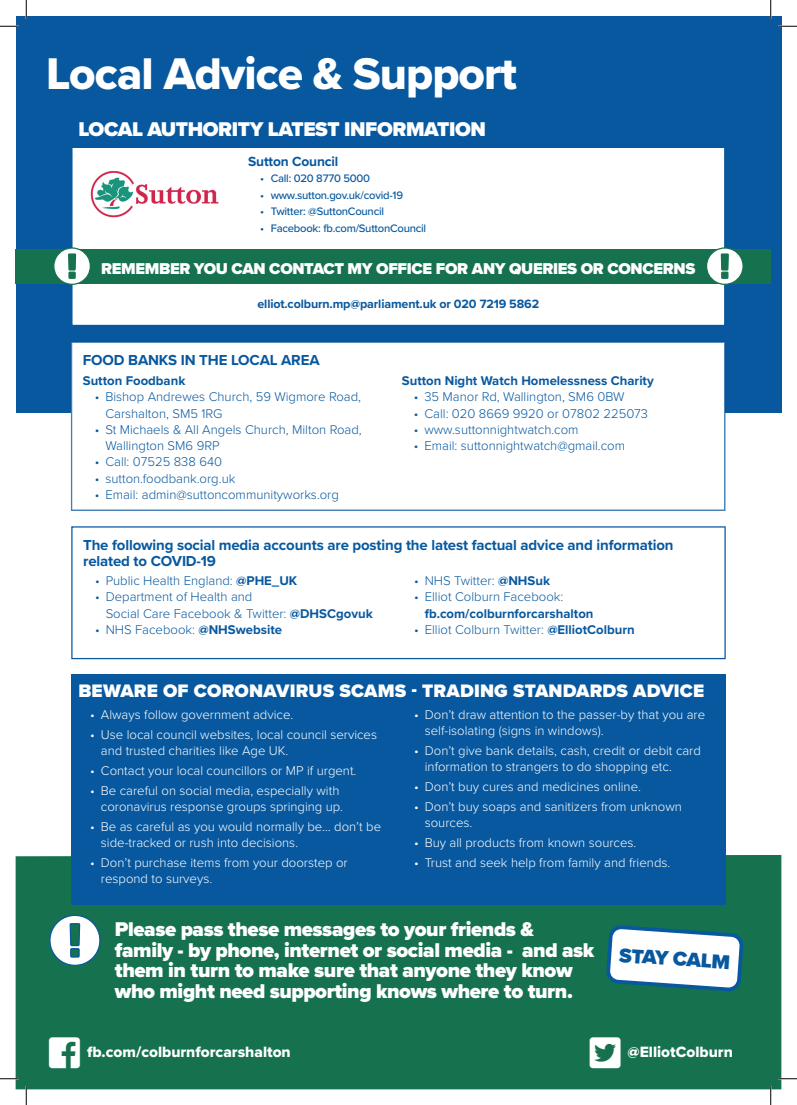
<style>
.page{position:relative;width:797px;height:1105px;background:#fff}
.page>*{position:absolute;margin:0;border:0;box-sizing:border-box;transform-origin:0 0}
.t1{font:46px "Proxima Nova Extrabld";letter-spacing:-.02em;color:#fff}
.t2{font:900 20.62px/20.6px "Proxima Nova";letter-spacing:-.02em;color:#fff}
.t3{font:900 20.62px "Proxima Nova";color:#07589f}
.t4{font:900 18.75px "Proxima Nova";letter-spacing:.01em;color:#fff}
.t5{font:900 16.25px "Proxima Nova";letter-spacing:-.02em;color:#fff}
.t6{font:15.5px "Proxima Nova Extrabld";color:#fff}
.t7{font:700 15px/16.2px "Proxima Nova";letter-spacing:-.01em;color:#07589f}
.t8{font:700 13.75px "Proxima Nova";letter-spacing:-.01em;color:#07589f}
.t9{font:300 13.12px/16.2px "Proxima Nova";color:#fff}
.t10{font:300 13.12px/16.2px "Proxima Nova";color:#07589f}
.t11{font:700 13.12px "Proxima Nova";color:#07589f}
.t12{font:700 12.5px "Proxima Nova";letter-spacing:-.01em;color:#07589f}
.t13{font:500 11.25px "Proxima Nova";letter-spacing:-.02em;color:#07589f}
.s1{font-weight:700}
</style>
<div class="page">
<div style="left:16px;top:16px;width:765px;height:396px;background:#07589f"></div>
<div style="left:16px;top:855px;width:765px;height:234px;background:#16714f"></div>
<div style="left:71px;top:675px;width:654px;height:230px;background:#07589f"></div>
<svg style="left:71px;top:526px;width:654px;height:133px"></svg>
<div style="left:72px;top:148px;width:653px;height:177px;background:#fff"></div>
<svg style="left:72px;top:342px;width:652px;height:168px"></svg>
<img style="left:83px;top:156px;width:143px;height:76px">
<svg style="left:49px;top:915px;width:51px;height:51px"></svg>
<svg style="left:606px;top:925px;width:137px;height:67px"></svg>
<div style="left:16px;top:249px;width:754px;height:34px;background:#16714f"></div>
<svg style="left:53px;top:247px;width:38px;height:38px"></svg>
<svg style="left:706px;top:247px;width:37px;height:38px"></svg>
<svg style="left:0;top:25px;width:19px;height:2px"></svg>
<svg style="left:778px;top:25px;width:19px;height:2px"></svg>
<svg style="left:0;top:1078px;width:19px;height:1px"></svg>
<svg style="left:778px;top:1078px;width:19px;height:1px"></svg>
<svg style="left:25px;top:0;width:2px;height:19px"></svg>
<svg style="left:25px;top:1086px;width:2px;height:19px"></svg>
<svg style="left:770px;top:0;width:1px;height:19px"></svg>
<svg style="left:770px;top:1086px;width:1px;height:19px"></svg>
<svg style="left:49px;top:1037px;width:31px;height:31px"></svg>
<svg style="left:87px;top:1047px;width:14px;height:11px"></svg>
<svg style="left:590px;top:1037px;width:30px;height:31px"></svg>
<h1 class="t1" style="left:46px;top:40px;width:472px">Local Advice &amp; Support</h1>
<h2 class="t2" style="left:78px;top:118px;width:409px">LOCAL AUTHORITY LATEST INFORMATION</h2>
<p class="t8" style="left:248px;top:151px;width:92px">Sutton Council</p>
<p class="t13" style="left:260px;top:170px;width:112px">• Call: 020 8770 5000</p>
<p class="t13" style="left:260px;top:187px;width:144px">• www.sutton.gov.uk/covid-19</p>
<p class="t13" style="left:260px;top:203px;width:125px">• Twitter: @SuttonCouncil</p>
<p class="t13" style="left:260px;top:219px;width:168px">• Facebook: fb.com/SuttonCouncil</p>
<p class="t5" style="left:101px;top:256px;width:595px">REMEMBER YOU CAN CONTACT MY OFFICE FOR ANY QUERIES OR CONCERNS</p>
<p class="t12" style="left:257px;top:294px;width:283px">elliot.colburn.mp@parliament.uk or 020 7219 5862</p>
<p class="t7" style="left:83px;top:352px;width:238px">FOOD BANKS IN THE LOCAL AREA</p>
<p class="t11" style="left:83px;top:371px;width:104px">Sutton Foodbank</p>
<p class="t10" style="left:105px;top:388px;width:257px;text-indent:-11px">• Bishop Andrewes Church, 59 Wigmore Road,<br>Carshalton, SM5 1RG</p>
<p class="t10" style="left:105px;top:421px;width:258px;text-indent:-11px">• St Michaels &amp; All Angels Church, Milton Road,<br>Wallington SM6 9RP</p>
<p class="t10" style="left:95px;top:453px;width:129px">• Call: 07525 838 640</p>
<p class="t10" style="left:95px;top:469px;width:142px">• sutton.foodbank.org.uk</p>
<p class="t10" style="left:95px;top:486px;width:246px">• Email: admin@suttoncommunityworks.org</p>
<p class="t11" style="left:402px;top:371px;width:253px">Sutton Night Watch Homelessness Charity</p>
<p class="t10" style="left:414px;top:388px;width:212px">• 35 Manor Rd, Wallington, SM6 0BW</p>
<p class="t10" style="left:414px;top:404px;width:236px">• Call: 020 8669 9920 or 07802 225073</p>
<p class="t10" style="left:414px;top:421px;width:166px">• www.suttonnightwatch.com</p>
<p class="t10" style="left:414px;top:437px;width:213px">• Email: suttonnightwatch@gmail.com</p>
<p class="t7" style="left:83px;top:537px;width:592px">The following social media accounts are posting the latest factual advice and information related to COVID-19</p>
<p class="t10" style="left:95px;top:572px;width:204px">• Public Health England: <span class="s1">@PHE_UK</span></p>
<p class="t10" style="left:106px;top:588px;width:268px;text-indent:-11px">• Department of Health and<br>Social Care Facebook &amp; Twitter: <span class="s1">@DHSCgovuk</span></p>
<p class="t10" style="left:95px;top:621px;width:188px">• NHS Facebook: <span class="s1">@NHSwebsite</span></p>
<p class="t10" style="left:414px;top:572px;width:137px">• NHS Twitter: <span class="s1">@NHSuk</span></p>
<p class="t10" style="left:414px;top:588px;width:151px">• Elliot Colburn Facebook:</p>
<p class="t11" style="left:425px;top:603px;width:170px">fb.com/colburnforcarshalton</p>
<p class="t10" style="left:414px;top:621px;width:222px">• Elliot Colburn Twitter: <span class="s1">@ElliotColburn</span></p>
<h3 class="t4" style="left:78px;top:676px;width:627px">BEWARE OF CORONAVIRUS SCAMS - TRADING STANDARDS ADVICE</h3>
<p class="t9" style="left:90px;top:706px;width:204px">• Always follow government advice.</p>
<p class="t9" style="left:101px;top:726px;width:278px;text-indent:-11px">• Use local council websites, local council services and trusted charities like Age UK.</p>
<p class="t9" style="left:90px;top:762px;width:268px">• Contact your local councillors or MP if urgent.</p>
<p class="t9" style="left:90px;top:781px;width:254px;text-align:right">• Be careful on social media, especially with coronavirus response groups springing up.</p>
<p class="t9" style="left:101px;top:817px;width:282px;text-indent:-11px">• Be as careful as you would normally be… don’t be side-tracked or rush into decisions.</p>
<p class="t9" style="left:101px;top:853px;width:248px;text-indent:-11px">• Don’t purchase items from your doorstep or respond to surveys.</p>
<p class="t9" style="left:425px;top:706px;width:282px;text-indent:-11px">• Don’t draw attention to the passer-by that you are self-isolating (signs in windows).</p>
<p class="t9" style="left:425px;top:742px;width:278px;text-indent:-11px">• Don’t give bank details, cash, credit or debit card information to strangers to do shopping etc.</p>
<p class="t9" style="left:414px;top:778px;width:228px">• Don’t buy cures and medicines online.</p>
<p class="t9" style="left:425px;top:798px;width:259px;text-indent:-11px">• Don’t buy soaps and sanitizers from unknown sources.</p>
<p class="t9" style="left:414px;top:834px;width:224px">• Buy all products from known sources.</p>
<p class="t9" style="left:414px;top:853px;width:258px">• Trust and seek help from family and friends.</p>
<h2 class="t2" style="left:115px;top:919px;width:481px">Please pass these messages to your friends &amp; family - by phone, internet or social media - and ask them in turn to make sure that anyone they know who might need supporting knows where to turn.</h2>
<h2 class="t3" style="left:620px;top:939px;width:112px;rotate:4deg">STAY CALM</h2>
<p class="t6" style="left:102px;top:1041px;width:191px">.com/colburnforcarshalton</p>
<p class="t6" style="left:627px;top:1041px;width:107px">@ElliotColburn</p>
</div>
